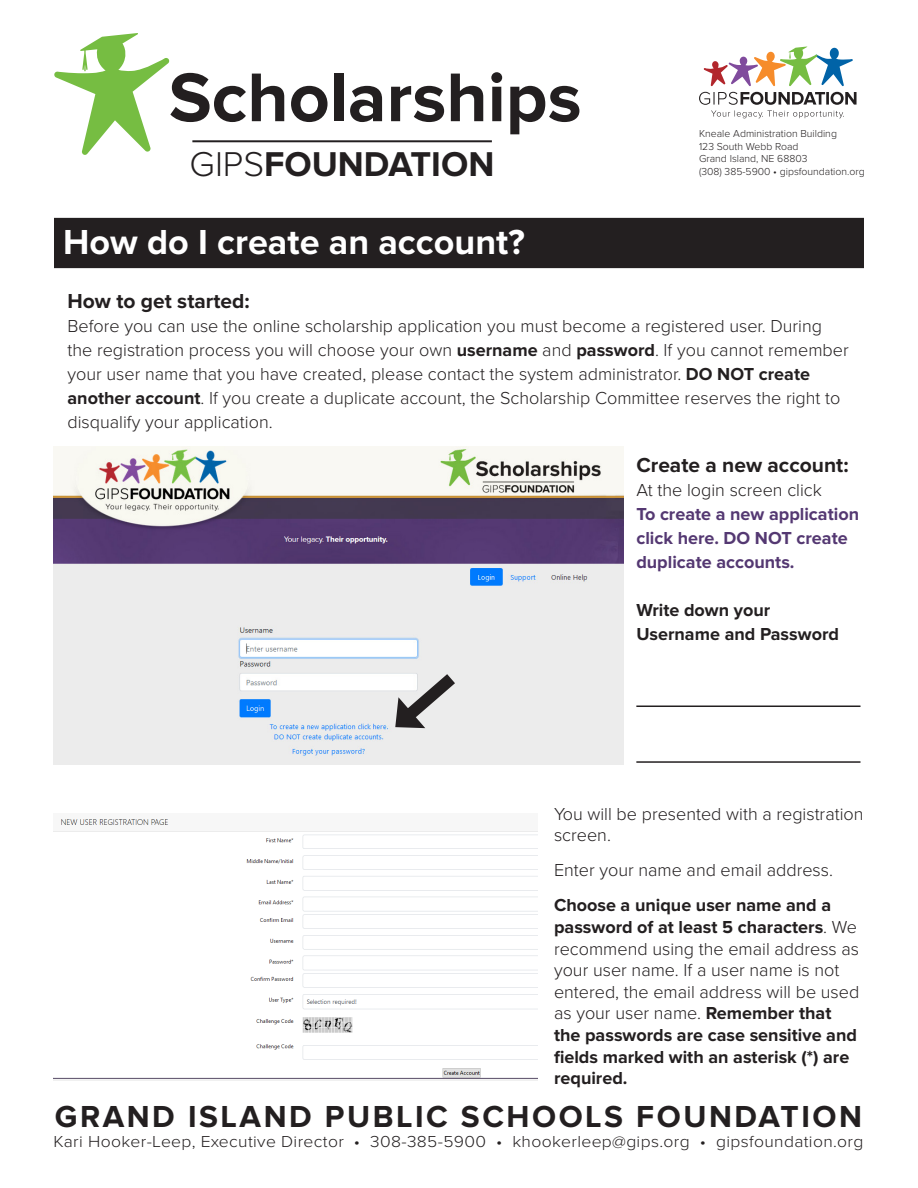
<style>
.page{position:relative;width:918px;height:1188px;background:#fff}
.page>*{position:absolute;margin:0;border:0;box-sizing:border-box;transform-origin:0 0}
.t1{font:700 71.4px "Proxima Nova";color:#231f20}
.t2{font:700 36px "Proxima Nova";color:#fff}
.t3{font:700 35.7px "Proxima Nova";color:#231f20}
.t4{font:700 31.5px "Proxima Nova";letter-spacing:.08em;color:#231f20}
.t5{font:700 21px "Proxima Nova";color:#231f20}
.t6{font:300 18px/24px "Proxima Nova";color:#231f20}
.t7{font:700 18px/21.6px "Proxima Nova";color:#231f20}
.t8{font:700 18px/24px "Proxima Nova";color:#543872}
.t9{font:300 16.5px "Proxima Nova";letter-spacing:.02em;color:#231f20;scale:1.06 1}
.t10{font:300 10.5px "Proxima Nova";color:#231f20}
.s1{font-weight:300}
.s2{font-weight:700}
.s3{font-weight:300;color:#231f20}
</style>
<div class="page">
<hr style="left:192px;top:140px;width:300px;height:2px;background:#231f20">
<svg style="left:54px;top:33px;width:116px;height:122px"></svg>
<svg style="left:699px;top:92px;width:158px;height:26px"></svg>
<svg style="left:704px;top:47px;width:149px;height:39px"></svg>
<div style="left:55px;top:219px;width:808px;height:48px;background:#231f20"></div>
<div style="left:54px;top:218px;width:810px;height:50px;border:2px solid #231f20"></div>
<hr style="left:636px;top:706px;width:225px;height:1px;background:#231f20">
<hr style="left:636px;top:761px;width:225px;height:2px;background:#231f20">
<img style="left:54px;top:446px;width:570px;height:319px">
<svg style="left:388px;top:662px;width:80px;height:73px;background:#c8c7c7"></svg>
<img style="left:54px;top:819px;width:484px;height:262px">
<p class="t1" style="left:169px;top:56px;width:414px">Scholarships</p>
<p class="t3" style="left:190px;top:143px;width:306px"><span class="s1">GIPS</span>FOUNDATION</p>
<p class="t2" style="left:63px;top:221px;width:463px">How do I create an account?</p>
<p class="t10" style="left:699px;top:128px;width:139px">Kneale Administration Building</p>
<p class="t10" style="left:699px;top:140px;width:101px">123 South Webb Road</p>
<p class="t10" style="left:699px;top:153px;width:110px">Grand Island, NE 68803</p>
<p class="t10" style="left:699px;top:165px;width:167px">(308) 385-5900 • gipsfoundation.org</p>
<p class="t5" style="left:68px;top:289px;width:184px">How to get started:</p>
<p class="t6" style="left:68px;top:315px;width:783px">Before you can use the online scholarship application you must become a registered user. During the registration process you will choose your own <span class="s2">username</span> and <span class="s2">password</span>. If you cannot remember your user name that you have created, please contact the system administrator. <span class="s2">DO NOT create another account</span>. If you create a duplicate account, the Scholarship Committee reserves the right to disqualify your application.</p>
<p class="t5" style="left:636px;top:453px;width:214px">Create a new account:</p>
<p class="t8" style="left:636px;top:479px;width:224px"><span class="s3">At the login screen click<br></span>To create a new application click here. DO NOT create duplicate accounts.</p>
<p class="t7" style="left:636px;top:599px;width:204px;line-height:24px">Write down your<br>Username and Password</p>
<p class="t6" style="left:554px;top:803px;width:311px;line-height:21.6px">You will be presented with a registration screen.</p>
<p class="t6" style="left:554px;top:859px;width:281px">Enter your name and email address.</p>
<p class="t7" style="left:554px;top:896px;width:307px">Choose a unique user name and a password of at least 5 characters<span class="s1">. We recommend using the email address as your user name. If a user name is not entered, the email address will be used as your user name.</span> Remember that the passwords are case sensitive and fields marked with an asterisk (*) are required.</p>
<p class="t4" style="left:55px;top:1098px;width:809px">GRAND ISLAND PUBLIC SCHOOLS FOUNDATION</p>
<p class="t9" style="left:54px;top:1132px;width:766px">Kari Hooker-Leep, Executive Director • 308-385-5900 • khookerleep@gips.org • gipsfoundation.org</p>
</div>
